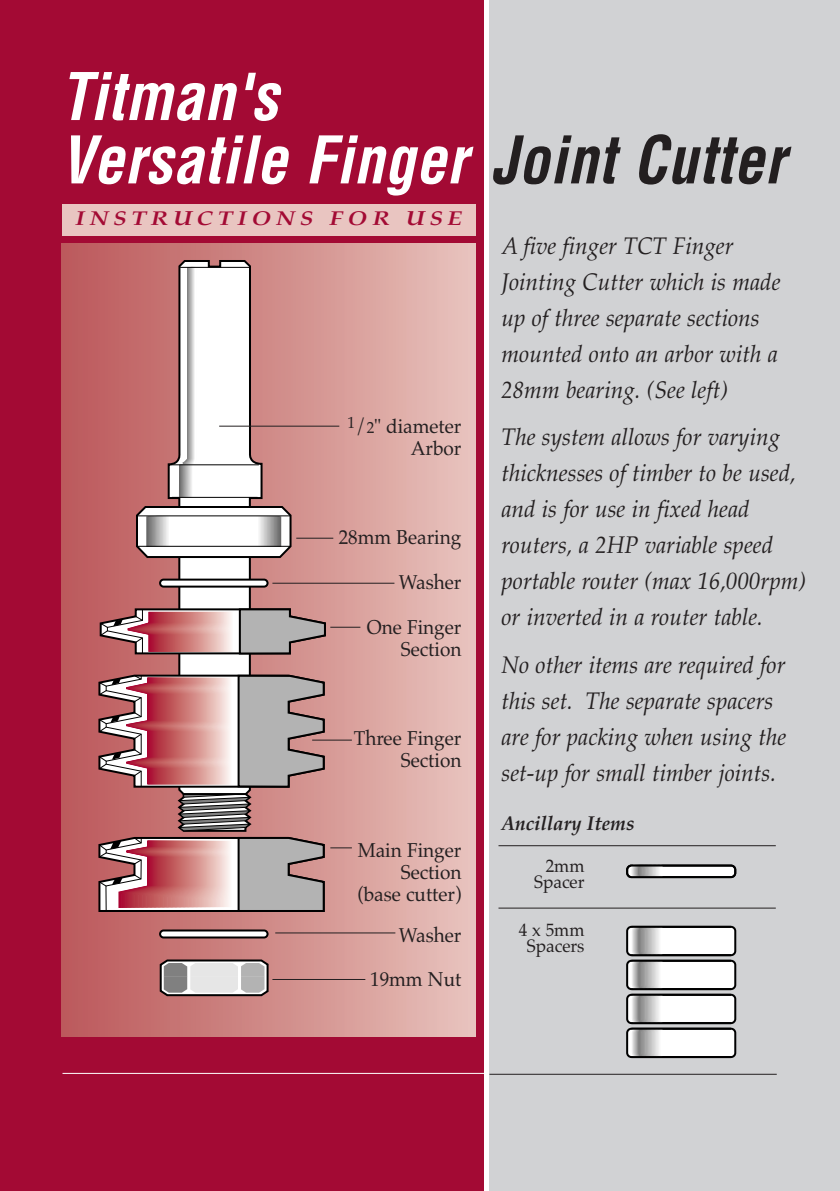
<style>
.page{position:relative;width:840px;height:1191px;background:#fff}
.page>*{position:absolute;margin:0;border:0;box-sizing:border-box;transform-origin:0 0}
.t1{font:italic 700 condensed 64px/63.4px "Helvetica";letter-spacing:.01em;color:#fff;scale:.95 1}
.t2{font:italic 24px/36px "Palatino";color:#231f20;scale:.95 1}
.t3{font:20px/22px "Palatino";color:#231f20;text-align:right;scale:.95 1}
.t4{font:italic 700 20px "Palatino";letter-spacing:.2em;color:#a30a34;scale:1.2 1}
.t5{font:italic 700 20px "Palatino";color:#231f20;scale:.95 1}
.t6{font:18px/16px "Palatino";color:#231f20;text-align:right;scale:.95 1}
.s1{color:#231f20}
.s2{font-size:16px}
</style>
<div class="page">
<div style="left:0;top:0;width:483px;height:1191px;background:#a30a34"></div>
<div style="left:489px;top:0;width:350px;height:1191px;background:#d1d2d4"></div>
<div style="left:62px;top:244px;width:413px;height:792px;background:linear-gradient(to right,#b95658,#e7c1bb)"></div>
<svg style="left:167px;top:259px;width:96px;height:414px;background:#dcc8c7"></svg>
<svg style="left:180px;top:265px;width:18px;height:201px;background:#d9d9d9"></svg>
<hr style="left:179px;top:464px;width:3px;height:33px;background:#6d6d6d">
<hr style="left:180px;top:464px;width:2px;height:33px;background:#757575">
<hr style="left:181px;top:464px;width:2px;height:33px;background:#838383">
<hr style="left:182px;top:464px;width:2px;height:33px;background:#8a8a8a">
<hr style="left:183px;top:464px;width:2px;height:33px;background:#999">
<hr style="left:184px;top:464px;width:2px;height:33px;background:#a0a0a0">
<hr style="left:185px;top:464px;width:2px;height:33px;background:#afafaf">
<hr style="left:186px;top:464px;width:3px;height:33px;background:#bdbdbd">
<hr style="left:187px;top:464px;width:2px;height:33px;background:#c5c5c5">
<hr style="left:188px;top:464px;width:3px;height:33px;background:#d3d3d3">
<hr style="left:189px;top:464px;width:2px;height:33px;background:#dbdbdb">
<hr style="left:190px;top:464px;width:2px;height:33px;background:#e9e9e9">
<hr style="left:191px;top:464px;width:2px;height:33px;background:#f0f0f0">
<hr style="left:192px;top:464px;width:2px;height:33px;background:#fff">
<hr style="left:180px;top:267px;width:70px;height:1px;background:#000">
<svg style="left:159px;top:958px;width:110px;height:39px;background:#b2acac"></svg>
<svg style="left:99px;top:607px;width:228px;height:48px;background:#b58c8d"></svg>
<svg style="left:135px;top:504px;width:157px;height:55px;background:#dbd5d4"></svg>
<svg style="left:146px;top:516px;width:2px;height:30px"></svg>
<hr style="left:148px;top:516px;width:3px;height:31px;background:#6f6f6f">
<hr style="left:149px;top:516px;width:3px;height:31px;background:#797979">
<hr style="left:150px;top:516px;width:4px;height:31px;background:#838383">
<hr style="left:152px;top:516px;width:3px;height:31px;background:#8c8c8c">
<hr style="left:153px;top:516px;width:4px;height:31px;background:#969696">
<hr style="left:155px;top:516px;width:3px;height:31px;background:#9f9f9f">
<hr style="left:156px;top:516px;width:3px;height:30px;background:#a9a9a9">
<hr style="left:157px;top:516px;width:4px;height:30px;background:#b3b3b3">
<hr style="left:159px;top:516px;width:3px;height:30px;background:#bcbcbc">
<hr style="left:160px;top:516px;width:3px;height:30px;background:#c6c6c6">
<hr style="left:161px;top:516px;width:4px;height:30px;background:#cfcfcf">
<hr style="left:163px;top:516px;width:3px;height:30px;background:#d9d9d9">
<hr style="left:164px;top:516px;width:4px;height:30px;background:#e2e2e2">
<hr style="left:166px;top:516px;width:3px;height:30px;background:#ececec">
<hr style="left:167px;top:516px;width:3px;height:30px;background:#f5f5f5">
<hr style="left:169px;top:516px;width:3px;height:30px;background:#fff">
<hr style="left:278px;top:516px;width:3px;height:31px;background:#666">
<hr style="left:276px;top:516px;width:3px;height:31px;background:#6f6f6f">
<hr style="left:275px;top:516px;width:3px;height:31px;background:#797979">
<hr style="left:273px;top:516px;width:4px;height:31px;background:#838383">
<hr style="left:272px;top:516px;width:3px;height:31px;background:#8c8c8c">
<hr style="left:270px;top:516px;width:4px;height:31px;background:#969696">
<hr style="left:269px;top:516px;width:3px;height:31px;background:#9f9f9f">
<hr style="left:268px;top:516px;width:3px;height:31px;background:#a9a9a9">
<hr style="left:266px;top:516px;width:4px;height:31px;background:#b3b3b3">
<hr style="left:265px;top:516px;width:3px;height:31px;background:#bcbcbc">
<hr style="left:263px;top:516px;width:4px;height:31px;background:#c6c6c6">
<hr style="left:262px;top:516px;width:3px;height:31px;background:#cfcfcf">
<hr style="left:260px;top:516px;width:4px;height:31px;background:#d9d9d9">
<hr style="left:259px;top:516px;width:3px;height:31px;background:#e2e2e2">
<hr style="left:258px;top:516px;width:3px;height:31px;background:#ececec">
<hr style="left:256px;top:516px;width:4px;height:31px;background:#f5f5f5">
<hr style="left:255px;top:516px;width:3px;height:31px;background:#fff">
<hr style="left:137px;top:515px;width:153px;height:1px;background:#000">
<hr style="left:137px;top:546px;width:153px;height:1px;background:#000">
<hr style="left:168px;top:464px;width:91px;height:1px;background:#000">
<hr style="left:172px;top:497px;width:85px;height:1px;background:#000">
<div style="left:160px;top:579px;width:107px;height:7px;background:#fff;border-radius:3px"></div>
<div style="left:159px;top:578px;width:109px;height:9px;border:2px solid #000;border-radius:3px"></div>
<div style="left:160px;top:930px;width:107px;height:7px;background:#fff;border-radius:3px"></div>
<div style="left:159px;top:929px;width:109px;height:9px;border:2px solid #000;border-radius:3px"></div>
<hr style="left:219px;top:426px;width:120px;height:1px;background:#231f20">
<hr style="left:296px;top:538px;width:37px;height:1px;background:#231f20">
<hr style="left:272px;top:583px;width:122px;height:1px;background:#231f20">
<hr style="left:330px;top:627px;width:30px;height:1px;background:#231f20">
<svg style="left:97px;top:673px;width:254px;height:240px;background:#ba8d8e"></svg>
<hr style="left:275px;top:932px;width:120px;height:1px;background:#231f20">
<hr style="left:272px;top:979px;width:93px;height:1px;background:#231f20">
<hr style="left:498px;top:907px;width:277px;height:1px;background:#231f20">
<hr style="left:489px;top:1073px;width:287px;height:1px;background:#231f20">
<hr style="left:498px;top:845px;width:277px;height:1px;background:#231f20">
<div style="left:626px;top:1028px;width:108px;height:29px;background:#fff;border-radius:4px"></div>
<div style="left:625px;top:1027px;width:110px;height:31px;border:2px solid #000;border-radius:4px"></div>
<hr style="left:631px;top:1056px;width:99px;height:2px;background:#000">
<hr style="left:631px;top:1027px;width:99px;height:2px;background:#000">
<div style="left:626px;top:994px;width:108px;height:29px;background:#fff;border-radius:4px"></div>
<div style="left:625px;top:993px;width:110px;height:31px;border:2px solid #000;border-radius:4px"></div>
<hr style="left:631px;top:1022px;width:99px;height:2px;background:#000">
<hr style="left:631px;top:993px;width:99px;height:2px;background:#000">
<div style="left:626px;top:960px;width:108px;height:29px;background:#fff;border-radius:4px"></div>
<div style="left:625px;top:959px;width:110px;height:31px;border:2px solid #000;border-radius:4px"></div>
<hr style="left:631px;top:988px;width:99px;height:2px;background:#000">
<hr style="left:631px;top:959px;width:99px;height:2px;background:#000">
<div style="left:626px;top:865px;width:108px;height:12px;background:#fff;border-radius:4px"></div>
<svg style="left:629px;top:867px;width:34px;height:12px"></svg>
<div style="left:625px;top:864px;width:110px;height:14px;border:2px solid #000;border-radius:4px"></div>
<div style="left:626px;top:926px;width:108px;height:29px;background:#fff;border-radius:4px"></div>
<div style="left:625px;top:925px;width:110px;height:31px;border:2px solid #000;border-radius:4px"></div>
<svg style="left:629px;top:925px;width:35px;height:133px"></svg>
<hr style="left:631px;top:954px;width:99px;height:2px;background:#000">
<hr style="left:631px;top:925px;width:99px;height:2px;background:#000">
<hr style="left:62px;top:1073px;width:426px;height:1px;background:#fff">
<div style="left:62px;top:204px;width:413px;height:32px;background:#e9c5c1"></div>
<h1 class="t1" style="left:60px;top:66px;width:764px">Titman's<br>Versatile Finger <span class="s1">Joint Cutter</span></h1>
<p class="t4" style="left:76px;top:206px;width:323px">INSTRUCTIONS FOR USE</p>
<p class="t3" style="left:347px;top:415px;width:121px"><sup>1</sup>/<span class="s2">2</span>" diameter<br>Arbor</p>
<p class="t3" style="left:338px;top:526px;width:131px">28mm Bearing</p>
<p class="t3" style="left:398px;top:571px;width:67px">Washer</p>
<p class="t3" style="left:366px;top:616px;width:101px">One Finger<br>Section</p>
<p class="t3" style="left:353px;top:727px;width:115px">Three Finger<br>Section</p>
<p class="t3" style="left:357px;top:838px;width:111px">Main Finger<br>Section (base cutter)</p>
<p class="t3" style="left:370px;top:913px;width:98px;line-height:43.6px">Washer<br>19mm Nut</p>
<p class="t2" style="left:501px;top:227px;width:295px">A five finger TCT Finger<br>Jointing Cutter which is made up of three separate sections mounted onto an arbor with a<br>28mm bearing. (See left)</p>
<p class="t2" style="left:501px;top:419px;width:322px">The system allows for varying thicknesses of timber to be used, and is for use in fixed head routers, a 2HP variable speed portable router (max 16,000rpm) or inverted in a router table.</p>
<p class="t2" style="left:501px;top:646px;width:301px">No other items are required for this set. The separate spacers are for packing when using the set-up for small timber joints.</p>
<p class="t5" style="left:501px;top:811px;width:141px">Ancillary Items</p>
<p class="t6" style="left:534px;top:857px;width:54px">2mm<br>Spacer</p>
<p class="t6" style="left:518px;top:921px;width:70px;text-align:center">4 x 5mm<br>Spacers</p>
</div>
